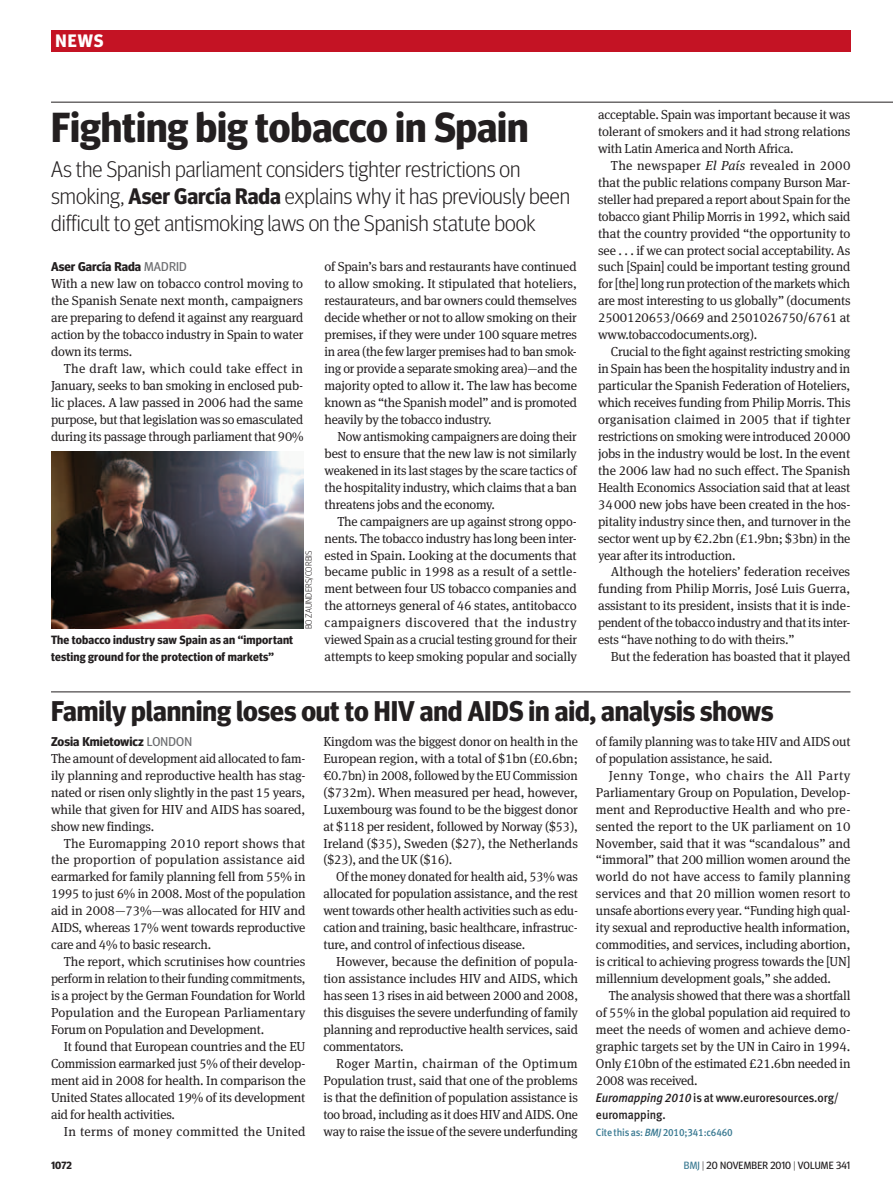
<style>
.page{position:relative;width:893px;height:1191px;background:#fff}
.page>*{position:absolute;margin:0;border:0;box-sizing:border-box;transform-origin:0 0}
.news_head_28bold{font:700 42px "Meta Headline OT";color:#231f20}
.news_head_19bold{font:700 28.5px "Meta Headline OT";color:#231f20}
.intro_15{font:300 22.5px/27px "Meta Headline OT";color:#231f20}
.t1{font:700 18px "Meta Headline OT";color:#fff}
.news_body_3colm_ind{font:13.05px/17px "Meta Serif Pro";letter-spacing:-.015em;color:#231f20;text-align:justify}
.news_body_3colm{font:13.05px/17px "Meta Serif Pro";letter-spacing:-.015em;color:#231f20;text-align:justify}
.news_body_3colm_ind-2{font:13.05px "Meta Serif Pro";letter-spacing:.02em;color:#231f20}
.news_byline_author{font:700 12.75px "Meta Headline OT";color:#231f20}
.news_further_info{font:12.45px/17px "Meta Medium LF";letter-spacing:-.005em;color:#231f20;scale:.95 1}
.picture_caption{font:700 12px/17px "Meta Headline OT";letter-spacing:.015em;color:#231f20}
.t2{font:10.5px "Meta Headline OT";letter-spacing:.01em;color:#231f20}
.citation{font:10.5px "Meta Medium LF";letter-spacing:-.015em;color:#3c7b93;scale:.95 1}
.t3{font:700 10.5px "Meta Headline OT";color:#231f20}
.t4{font:300 9px "Meta Headline OT";letter-spacing:.015em;color:#231f20}
.s1{font-weight:700}
.s2{font-weight:400;color:#6c6d70}
.s3{font-style:italic}
.s4{color:#3c7b93}
.s5{font-weight:300}
</style>
<div class="page">
<div style="left:51px;top:30px;width:799px;height:21px;background:#c41324"></div>
<hr style="left:51px;top:102px;width:842px;height:1px;background:#231f20">
<hr style="left:51px;top:691px;width:799px;height:1px;background:#231f20">
<img style="left:51px;top:452px;width:252px;height:177px">
<p class="t1" style="left:55px;top:30px;width:50px">NEWS</p>
<p class="news_head_28bold" style="left:51px;top:102px;width:479px">Fighting big tobacco in Spain</p>
<p class="intro_15" style="left:51px;top:155px;width:521px">As the Spanish parliament considers tighter restrictions on smoking, <span class="s1">Aser García Rada</span> explains why it has previously been difficult to get antismoking laws on the Spanish statute book</p>
<p class="news_byline_author" style="left:51px;top:259px;width:137px">Aser García Rada <span class="s2">MADRID</span></p>
<p class="news_body_3colm" style="left:51px;top:275px;width:254px">With a new law on tobacco control moving to the Spanish Senate next month, campaigners are preparing to defend it against any rearguard action by the tobacco industry in Spain to water down its terms.</p>
<p class="news_body_3colm_ind" style="left:51px;top:359px;width:254px;text-indent:13px">The draft law, which could take effect in January, seeks to ban smoking in enclosed pub&shy;lic places. A law passed in 2006 had the same purpose, but that legislation was so emasculated during its passage through parliament that 90%</p>
<p class="picture_caption" style="left:51px;top:631px;width:244px">The tobacco industry saw Spain as an “important testing ground for the protection of markets”</p>
<p class="t4" style="left:303px;top:629px;width:81px;rotate:-90deg">BO ZAUNDERS/CORBIS</p>
<p class="news_body_3colm_ind" style="left:325px;top:258px;width:254px">of Spain’s bars and restaurants have continued to allow smoking. It stipulated that hoteliers, restaurateurs, and bar owners could themselves decide whether or not to allow smoking on their premises, if they were under 100 square metres in area (the few larger premises had to ban smok&shy;ing or provide a separate smoking area)—and the majority opted to allow it. The law has become known as “the Spanish model” and is promoted heavily by the tobacco industry.</p>
<p class="news_body_3colm_ind" style="left:325px;top:427px;width:254px;text-indent:13px">Now antismoking campaigners are doing their best to ensure that the new law is not similarly weakened in its last stages by the scare tactics of the hospitality industry, which claims that a ban threatens jobs and the economy.</p>
<p class="news_body_3colm_ind" style="left:325px;top:512px;width:254px;text-indent:13px">The campaigners are up against strong oppo&shy;nents. The tobacco industry has long been inter&shy;ested in Spain. Looking at the documents that became public in 1998 as a result of a settle&shy;ment between four US tobacco companies and the attorneys general of 46 states, antitobacco campaigners discovered that the industry viewed Spain as a crucial testing ground for their attempts to keep smoking popular and socially</p>
<p class="news_body_3colm_ind" style="left:598px;top:105px;width:254px">acceptable. Spain was important because it was tolerant of smokers and it had strong relations with Latin America and North Africa.</p>
<p class="news_body_3colm_ind" style="left:598px;top:156px;width:254px;text-indent:13px">The newspaper <span class="s3">El País</span> revealed in 2000 that the public relations company Burson Mar&shy;steller had prepared a report about Spain for the tobacco giant Philip Morris in 1992, which said that the country provided “the opportunity to see . . . if we can protect social acceptability. As such [Spain] could be important testing ground for [the] long run protection of the markets which are most interesting to us globally” (documents 2500120653/0669 and 2501026750/6761 at www.tobaccodocuments.org).</p>
<p class="news_body_3colm_ind" style="left:598px;top:342px;width:254px;text-indent:13px">Crucial to the fight against restricting smoking in Spain has been the hospitality industry and in particular the Spanish Federation of Hoteliers, which receives funding from Philip Morris. This organisation claimed in 2005 that if tighter restrictions on smoking were introduced 20000 jobs in the industry would be lost. In the event the 2006 law had no such effect. The Spanish Health Economics Association said that at least 34000 new jobs have been created in the hos&shy;pitality industry since then, and turnover in the sector went up by €2.2bn (£1.9bn; $3bn) in the year after its introduction.</p>
<p class="news_body_3colm_ind" style="left:598px;top:563px;width:254px;text-indent:13px">Although the hoteliers’ federation receives funding from Philip Morris, José Luis Guerra, assistant to its president, insists that it is inde&shy;pendent of the tobacco industry and that its inter&shy;ests “have nothing to do with theirs.”</p>
<p class="news_body_3colm_ind" style="left:611px;top:647px;width:241px">But the federation has boasted that it played</p>
<p class="news_head_19bold" style="left:51px;top:694px;width:724px">Family planning loses out to HIV and AIDS in aid, analysis shows</p>
<p class="news_byline_author" style="left:51px;top:733px;width:143px">Zosia Kmietowicz <span class="s2">LONDON</span></p>
<p class="news_body_3colm" style="left:51px;top:749px;width:256px">The amount of development aid allocated to fam&shy;ily planning and reproductive health has stag&shy;nated or risen only slightly in the past 15 years, while that given for HIV and AIDS has soared, show new findings.</p>
<p class="news_body_3colm_ind" style="left:51px;top:834px;width:256px;text-indent:13px">The Euromapping 2010 report shows that the proportion of population assistance aid earmarked for family planning fell from 55% in 1995 to just 6% in 2008. Most of the population aid in 2008—73%—was allocated for HIV and AIDS, whereas 17% went towards reproductive care and 4% to basic research.</p>
<p class="news_body_3colm_ind" style="left:51px;top:952px;width:256px;text-indent:13px">The report, which scrutinises how countries perform in relation to their funding commitments, is a project by the German Foundation for World Population and the European Parliamentary Forum on Population and Development.</p>
<p class="news_body_3colm_ind" style="left:51px;top:1037px;width:256px;text-indent:13px">It found that European countries and the EU Commission earmarked just 5% of their develop&shy;ment aid in 2008 for health. In comparison the United States allocated 19% of its development aid for health activities.</p>
<p class="news_body_3colm_ind-2" style="left:64px;top:1121px;width:243px">In terms of money committed the United</p>
<p class="news_body_3colm_ind" style="left:323px;top:732px;width:256px">Kingdom was the biggest donor on health in the European region, with a total of $1bn (£0.6bn; €0.7bn) in 2008, followed by the EU Commission ($732m). When measured per head, however, Luxembourg was found to be the biggest donor at $118 per resident, followed by Norway ($53), Ireland ($35), Sweden ($27), the Netherlands ($23), and the UK ($16).</p>
<p class="news_body_3colm_ind" style="left:323px;top:867px;width:256px;text-indent:13px">Of the money donated for health aid, 53% was allocated for population assistance, and the rest went towards other health activities such as edu&shy;cation and training, basic healthcare, infrastruc&shy;ture, and control of infectious disease.</p>
<p class="news_body_3colm_ind" style="left:323px;top:952px;width:256px;text-indent:13px">However, because the definition of popula&shy;tion assistance includes HIV and AIDS, which has seen 13 rises in aid between 2000 and 2008, this disguises the severe underfunding of family planning and reproductive health services, said commentators.</p>
<p class="news_body_3colm_ind" style="left:323px;top:1054px;width:256px;text-indent:13px">Roger Martin, chairman of the Optimum Population trust, said that one of the problems is that the definition of population assistance is too broad, including as it does HIV and AIDS. One way to raise the issue of the severe underfunding</p>
<p class="news_body_3colm_ind" style="left:596px;top:732px;width:256px">of family planning was to take HIV and AIDS out of population assistance, he said.</p>
<p class="news_body_3colm_ind" style="left:596px;top:766px;width:256px;text-indent:13px">Jenny Tonge, who chairs the All Party Parliamentary Group on Population, Develop&shy;ment and Reproductive Health and who pre&shy;sented the report to the UK parliament on 10<br>November, said that it was “scandalous” and “immoral” that 200 million women around the world do not have access to family planning services and that 20 million women resort to unsafe abortions every year. “Funding high qual&shy;ity sexual and reproductive health information, commodities, and services, including abortion, is critical to achieving progress towards the [UN] millennium development goals,” she added.</p>
<p class="news_body_3colm_ind" style="left:596px;top:986px;width:256px;text-indent:13px">The analysis showed that there was a shortfall of 55% in the global population aid required to meet the needs of women and achieve demo&shy;graphic targets set by the UN in Cairo in 1994.<br>Only £10bn of the estimated £21.6bn needed in 2008 was received.</p>
<p class="news_further_info" style="left:596px;top:1088px;width:257px"><span class="s3">Euromapping 2010</span> is at www.euroresources.org/ euromapping.</p>
<p class="citation" style="left:596px;top:1125px;width:146px">Cite this as: <span class="s3">BMJ</span> 2010;341:c6460</p>
<p class="t3" style="left:51px;top:1159px;width:22px">1072</p>
<p class="t2" style="left:684px;top:1159px;width:168px"><span class="s4">BMJ</span> <span class="s5">|</span> 20 NOVEMBER 2010 <span class="s5">|</span> VOLUME 341</p>
</div>
